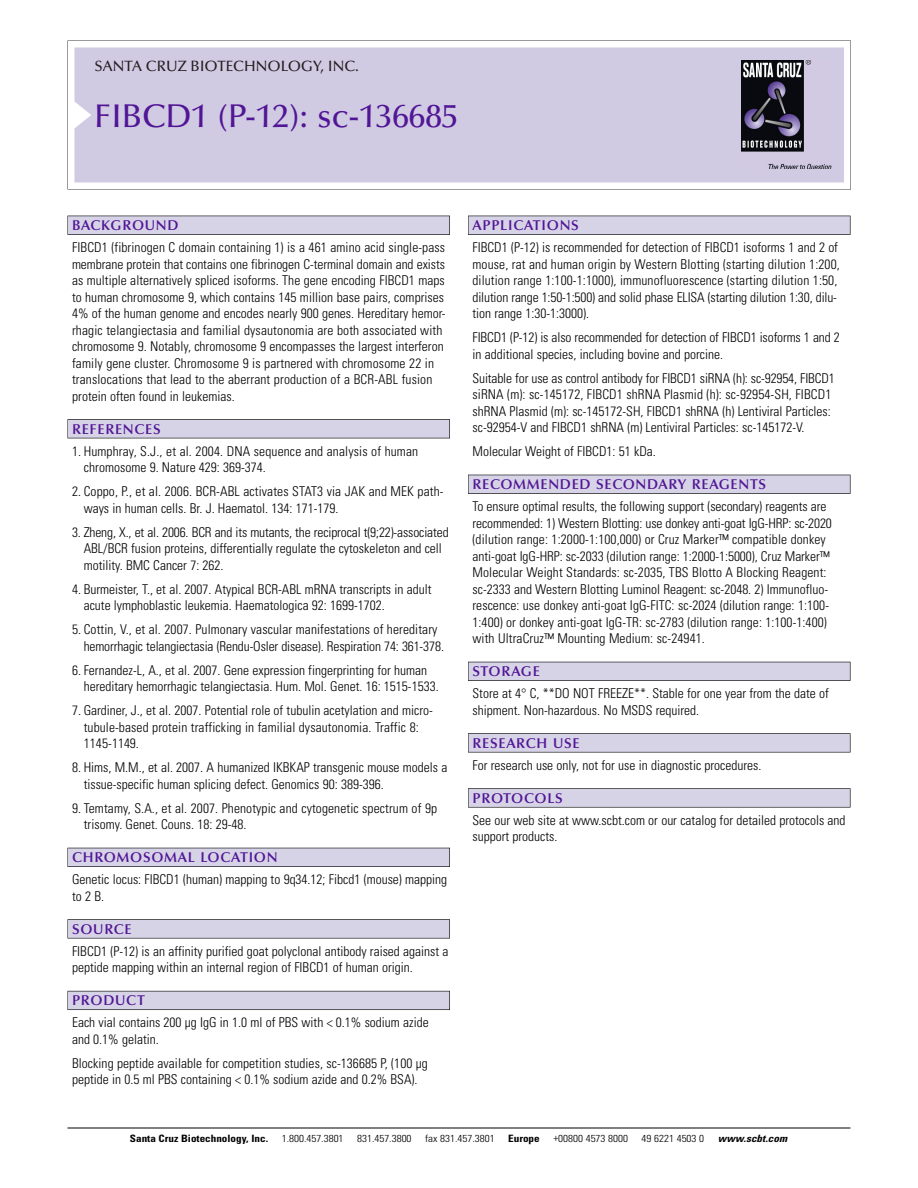
<style>
.page{position:relative;width:918px;height:1188px;background:#fff}
.page>*{position:absolute;margin:0;border:0;box-sizing:border-box;transform-origin:0 0}
.t1{font:500 33px "Optima";color:#511695}
.t2{font:500 15px "Optima";color:#231f20}
.t3{font:600 14.25px "Optima";letter-spacing:.05em;color:#511695}
.t4{font:300 condensed 13.5px/16.5px "Univers";color:#000}
.t5{font:300 condensed 10.2px "Univers";color:#000;scale:1.1 1}
.t6{font:700 condensed 10.2px "Univers";color:#000;scale:1.1 1}
.t7{font:italic 700 condensed 10.2px "Univers";letter-spacing:.005em;color:#000;scale:1.1 1}
</style>
<div class="page">
<svg style="left:68px;top:40px;width:783px;height:149px"></svg>
<div style="left:74px;top:47px;width:770px;height:135px;background:#d1cae3"></div>
<img style="left:741px;top:60px;width:90px;height:108px">
<div style="left:68px;top:216px;width:382px;height:19px;background:#525155"></div>
<div style="left:68px;top:216px;width:381px;height:18px;background:#d7d3e7"></div>
<div style="left:68px;top:419px;width:382px;height:19px;background:#525155"></div>
<div style="left:68px;top:420px;width:381px;height:18px;background:#d7d3e7"></div>
<div style="left:68px;top:848px;width:382px;height:19px;background:#525158"></div>
<div style="left:68px;top:848px;width:381px;height:18px;background:#d7d3e7"></div>
<div style="left:68px;top:919px;width:382px;height:19px;background:#575759"></div>
<div style="left:68px;top:920px;width:381px;height:18px;background:#d7d3e7"></div>
<div style="left:68px;top:991px;width:382px;height:19px;background:#5b5a62"></div>
<div style="left:68px;top:991px;width:381px;height:18px;background:#d7d3e7"></div>
<div style="left:468px;top:216px;width:382px;height:19px;background:#525155"></div>
<div style="left:468px;top:216px;width:382px;height:18px;background:#d7d3e7"></div>
<div style="left:468px;top:475px;width:382px;height:19px;background:#515055"></div>
<div style="left:468px;top:475px;width:382px;height:18px;background:#d7d3e7"></div>
<div style="left:468px;top:662px;width:382px;height:19px;background:#525158"></div>
<div style="left:468px;top:662px;width:382px;height:18px;background:#d7d3e7"></div>
<div style="left:468px;top:733px;width:382px;height:19px;background:#575759"></div>
<div style="left:468px;top:734px;width:382px;height:18px;background:#d7d3e7"></div>
<svg style="left:468px;top:788px;width:382px;height:20px"></svg>
<div style="left:468px;top:789px;width:382px;height:18px;background:#d7d3e7"></div>
<hr style="left:68px;top:1128px;width:782px;height:1px;background:#000">
<p class="t2" style="left:94px;top:61px;width:266px">SANTA CRUZ BIOTECHNOLOGY, INC.</p>
<h1 class="t1" style="left:94px;top:103px;width:365px">FIBCD1 (P-12): sc-136685</h1>
<p class="t3" style="left:72px;top:219px;width:108px">BACKGROUND</p>
<p class="t4" style="left:72px;top:240px;width:375px">FIBCD1 (fibrinogen C domain containing 1) is a 461 amino acid single-pass membrane protein that contains one fibrinogen C-terminal domain and exists as multiple alternatively spliced isoforms. The gene encoding FIBCD1 maps to human chromosome 9, which contains 145 million base pairs, comprises 4% of the human genome and encodes nearly 900 genes. Hereditary hemor&shy;rhagic telangiectasia and familial dysautonomia are both associated with chromosome 9. Notably, chromosome 9 encompasses the largest interferon family gene cluster. Chromosome 9 is partnered with chromosome 22 in translocations that lead to the aberrant production of a BCR-ABL fusion protein often found in leukemias.</p>
<p class="t3" style="left:72px;top:423px;width:90px">REFERENCES</p>
<p class="t4" style="left:84px;top:444px;width:336px;text-indent:-12px">1. Humphray, S.J., et al. 2004. DNA sequence and analysis of human chromosome 9. Nature 429: 369-374.</p>
<p class="t4" style="left:84px;top:484px;width:361px;text-indent:-12px">2. Coppo, P., et al. 2006. BCR-ABL activates STAT3 via JAK and MEK path&shy;ways in human cells. Br. J. Haematol. 134: 171-179.</p>
<p class="t4" style="left:84px;top:525px;width:367px;text-indent:-12px">3. Zheng, X., et al. 2006. BCR and its mutants, the reciprocal t(9;22)-associated<br>ABL/BCR fusion proteins, differentially regulate the cytoskeleton and cell motility. BMC Cancer 7: 262.</p>
<p class="t4" style="left:84px;top:582px;width:349px;text-indent:-12px">4. Burmeister, T., et al. 2007. Atypical BCR-ABL mRNA transcripts in adult acute lymphoblastic leukemia. Haematologica 92: 1699-1702.</p>
<p class="t4" style="left:84px;top:622px;width:362px;text-indent:-12px">5. Cottin, V., et al. 2007. Pulmonary vascular manifestations of hereditary hemorrhagic telangiectasia (Rendu-Osler disease). Respiration 74: 361-378.</p>
<p class="t4" style="left:84px;top:663px;width:356px;text-indent:-12px">6. Fernandez-L, A., et al. 2007. Gene expression fingerprinting for human hereditary hemorrhagic telangiectasia. Hum. Mol. Genet. 16: 1515-1533.</p>
<p class="t4" style="left:84px;top:703px;width:351px;text-indent:-12px">7. Gardiner, J., et al. 2007. Potential role of tubulin acetylation and micro&shy;tubule-based protein trafficking in familial dysautonomia. Traffic 8:<br>1145-1149.</p>
<p class="t4" style="left:84px;top:760px;width:365px;text-indent:-12px">8. Hims, M.M., et al. 2007. A humanized IKBKAP transgenic mouse models a tissue-specific human splicing defect. Genomics 90: 389-396.</p>
<p class="t4" style="left:84px;top:801px;width:355px;text-indent:-12px">9. Temtamy, S.A., et al. 2007. Phenotypic and cytogenetic spectrum of 9p trisomy. Genet. Couns. 18: 29-48.</p>
<p class="t3" style="left:72px;top:852px;width:207px">CHROMOSOMAL LOCATION</p>
<p class="t4" style="left:72px;top:872px;width:377px">Genetic locus: FIBCD1 (human) mapping to 9q34.12; Fibcd1 (mouse) mapping to 2 B.</p>
<p class="t3" style="left:72px;top:923px;width:61px">SOURCE</p>
<p class="t4" style="left:72px;top:944px;width:378px">FIBCD1 (P-12) is an affinity purified goat polyclonal antibody raised against a peptide mapping within an internal region of FIBCD1 of human origin.</p>
<p class="t3" style="left:72px;top:995px;width:74px">PRODUCT</p>
<p class="t4" style="left:72px;top:1015px;width:358px">Each vial contains 200 µg IgG in 1.0 ml of PBS with &lt; 0.1% sodium azide and 0.1% gelatin.</p>
<p class="t4" style="left:72px;top:1056px;width:357px">Blocking peptide available for competition studies, sc-136685 P, (100 µg peptide in 0.5 ml PBS containing &lt; 0.1% sodium azide and 0.2% BSA).</p>
<p class="t3" style="left:473px;top:219px;width:108px">APPLICATIONS</p>
<p class="t4" style="left:473px;top:240px;width:369px">FIBCD1 (P-12) is recommended for detection of FIBCD1 isoforms 1 and 2 of mouse, rat and human origin by Western Blotting (starting dilution 1:200, dilution range 1:100-1:1000), immunofluorescence (starting dilution 1:50, dilution range 1:50-1:500) and solid phase ELISA (starting dilution 1:30, dilu&shy;tion range 1:30-1:3000).</p>
<p class="t4" style="left:473px;top:330px;width:369px">FIBCD1 (P-12) is also recommended for detection of FIBCD1 isoforms 1 and 2 in additional species, including bovine and porcine.</p>
<p class="t4" style="left:473px;top:371px;width:364px">Suitable for use as control antibody for FIBCD1 siRNA (h): sc-92954, FIBCD1 siRNA (m): sc-145172, FIBCD1 shRNA Plasmid (h): sc-92954-SH, FIBCD1 shRNA Plasmid (m): sc-145172-SH, FIBCD1 shRNA (h) Lentiviral Particles: sc-92954-V and FIBCD1 shRNA (m) Lentiviral Particles: sc-145172-V.</p>
<p class="t4" style="left:473px;top:444px;width:185px">Molecular Weight of FIBCD1: 51 kDa.</p>
<p class="t3" style="left:473px;top:479px;width:295px">RECOMMENDED SECONDARY REAGENTS</p>
<p class="t4" style="left:473px;top:499px;width:361px">To ensure optimal results, the following support (secondary) reagents are recommended: 1) Western Blotting: use donkey anti-goat IgG-HRP: sc-2020 (dilution range: 1:2000-1:100,000) or Cruz Marker™ compatible donkey anti-goat IgG-HRP: sc-2033 (dilution range: 1:2000-1:5000), Cruz Marker™ Molecular Weight Standards: sc-2035, TBS Blotto A Blocking Reagent: sc-2333 and Western Blotting Luminol Reagent: sc-2048. 2) Immunofluo&shy;rescence: use donkey anti-goat IgG-FITC: sc-2024 (dilution range: 1:100- 1:400) or donkey anti-goat IgG-TR: sc-2783 (dilution range: 1:100-1:400) with UltraCruz™ Mounting Medium: sc-24941.</p>
<p class="t3" style="left:473px;top:666px;width:69px">STORAGE</p>
<p class="t4" style="left:473px;top:686px;width:358px">Store at 4° C, **DO NOT FREEZE**. Stable for one year from the date of shipment. Non-hazardous. No MSDS required.</p>
<p class="t3" style="left:473px;top:737px;width:109px">RESEARCH USE</p>
<p class="t4" style="left:473px;top:758px;width:290px">For research use only, not for use in diagnostic procedures.</p>
<p class="t3" style="left:473px;top:792px;width:92px">PROTOCOLS</p>
<p class="t4" style="left:473px;top:813px;width:375px">See our web site at www.scbt.com or our catalog for detailed protocols and support products.</p>
<p class="t6" style="left:130px;top:1135px;width:127px">Santa Cruz Biotechnology, Inc.</p>
<p class="t5" style="left:282px;top:1135px;width:58px">1.800.457.3801</p>
<p class="t5" style="left:357px;top:1135px;width:51px">831.457.3800</p>
<p class="t5" style="left:425px;top:1135px;width:65px">fax 831.457.3801</p>
<p class="t6" style="left:508px;top:1135px;width:30px">Europe</p>
<p class="t5" style="left:553px;top:1135px;width:69px">+00800 4573 8000</p>
<p class="t5" style="left:642px;top:1135px;width:58px">49 6221 4503 0</p>
<p class="t7" style="left:718px;top:1135px;width:64px">www.scbt.com</p>
</div>
